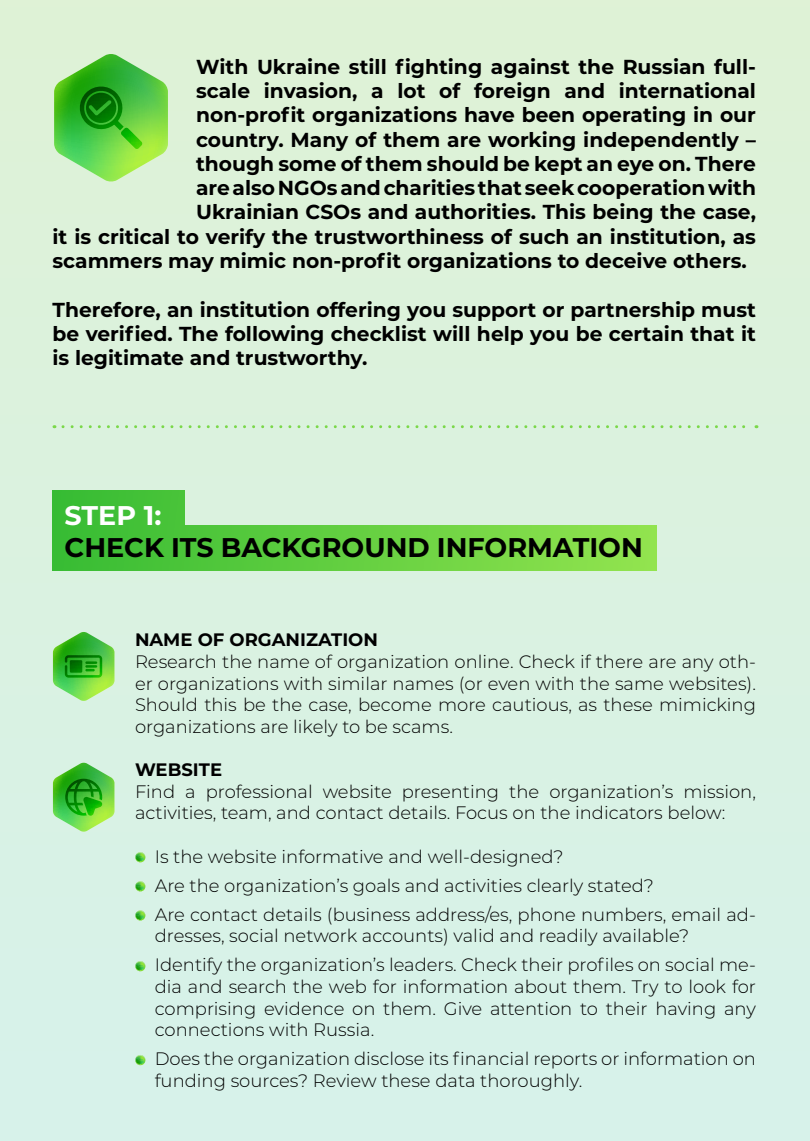
<style>
.page{position:relative;width:810px;height:1141px;background:#daf2e1}
.page>*{position:absolute;margin:0;border:0;box-sizing:border-box;transform-origin:0 0}
.t1{font:700 27px "Montserrat";color:#000}
.t2{font:700 27px "Montserrat";color:#fff}
.t3{font:700 20.25px/24.3px "Montserrat";color:#000;text-align:justify}
.t4{font:300 18px/21.6px "Montserrat";color:#000}
.t5{font:700 18px "Montserrat";color:#000}
</style>
<div class="page">
<svg style="left:135px;top:852px;width:10px;height:10px"></svg>
<svg style="left:135px;top:881px;width:10px;height:10px"></svg>
<svg style="left:135px;top:910px;width:10px;height:10px"></svg>
<svg style="left:135px;top:961px;width:10px;height:10px"></svg>
<svg style="left:135px;top:1055px;width:10px;height:10px"></svg>
<div style="left:52px;top:490px;width:132px;height:45px;background:#40c036"></div>
<div style="left:52px;top:525px;width:605px;height:45px;background:linear-gradient(to right,#36bc33,#93e44f)"></div>
<svg style="left:63px;top:425px;width:694px;height:3px"></svg>
<svg style="left:54px;top:54px;width:114px;height:128px"></svg>
<svg style="left:53px;top:762px;width:61px;height:70px"></svg>
<svg style="left:53px;top:632px;width:61px;height:69px"></svg>
<p class="t3" style="left:196px;top:53px;width:561px">With Ukraine still fighting against the Russian full-</p>
<p class="t3" style="left:196px;top:78px;width:561px">scale invasion, a lot of foreign and international</p>
<p class="t3" style="left:196px;top:102px;width:561px">non-profit organizations have been operating in our</p>
<p class="t3" style="left:196px;top:126px;width:561px">country. Many of them are working independently –</p>
<p class="t3" style="left:196px;top:150px;width:561px">though some of them should be kept an eye on. There</p>
<p class="t3" style="left:196px;top:175px;width:561px">are also NGOs and charities that seek cooperation with</p>
<p class="t3" style="left:196px;top:199px;width:561px">Ukrainian CSOs and authorities. This being the case,</p>
<p class="t3" style="left:53px;top:223px;width:705px">it is critical to verify the trustworthiness of such an institution, as</p>
<p class="t3" style="left:53px;top:248px;width:696px">scammers may mimic non-profit organizations to deceive others.</p>
<p class="t3" style="left:53px;top:296px;width:705px">Therefore, an institution offering you support or partnership must be verified. The following checklist will help you be certain that it is legitimate and trustworthy.</p>
<h1 class="t2" style="left:65px;top:496px;width:98px">STEP 1:</h1>
<h1 class="t1" style="left:65px;top:528px;width:580px">CHECK ITS BACKGROUND INFORMATION</h1>
<p class="t5" style="left:135px;top:627px;width:245px">NAME OF ORGANIZATION</p>
<p class="t4" style="left:135px;top:650px;width:623px;text-align:justify">Research the name of organization online. Check if there are any oth&shy;er organizations with similar names (or even with the same websites).<br>Should this be the case, become more cautious, as these mimicking organizations are likely to be scams.</p>
<p class="t5" style="left:135px;top:757px;width:89px">WEBSITE</p>
<p class="t4" style="left:135px;top:780px;width:623px">Find a professional website presenting the organization’s mission, activities, team, and contact details. Focus on the indicators below:</p>
<p class="t4" style="left:155px;top:841px;width:603px;line-height:29.1px">Is the website informative and well-designed?<br>Are the organization’s goals and activities clearly stated?<br>Are contact details (business address/es, phone numbers, email ad-</p>
<p class="t4" style="left:155px;top:921px;width:603px;line-height:29.1px">dresses, social network accounts) valid and readily available?<br>Identify the organization’s leaders. Check their profiles on social me-</p>
<p class="t4" style="left:155px;top:975px;width:603px;text-align:justify">dia and search the web for information about them. Try to look for comprising evidence on them. Give attention to their having any connections with Russia.</p>
<p class="t4" style="left:155px;top:1047px;width:603px">Does the organization disclose its financial reports or information on funding sources? Review these data thoroughly.</p>
</div>
